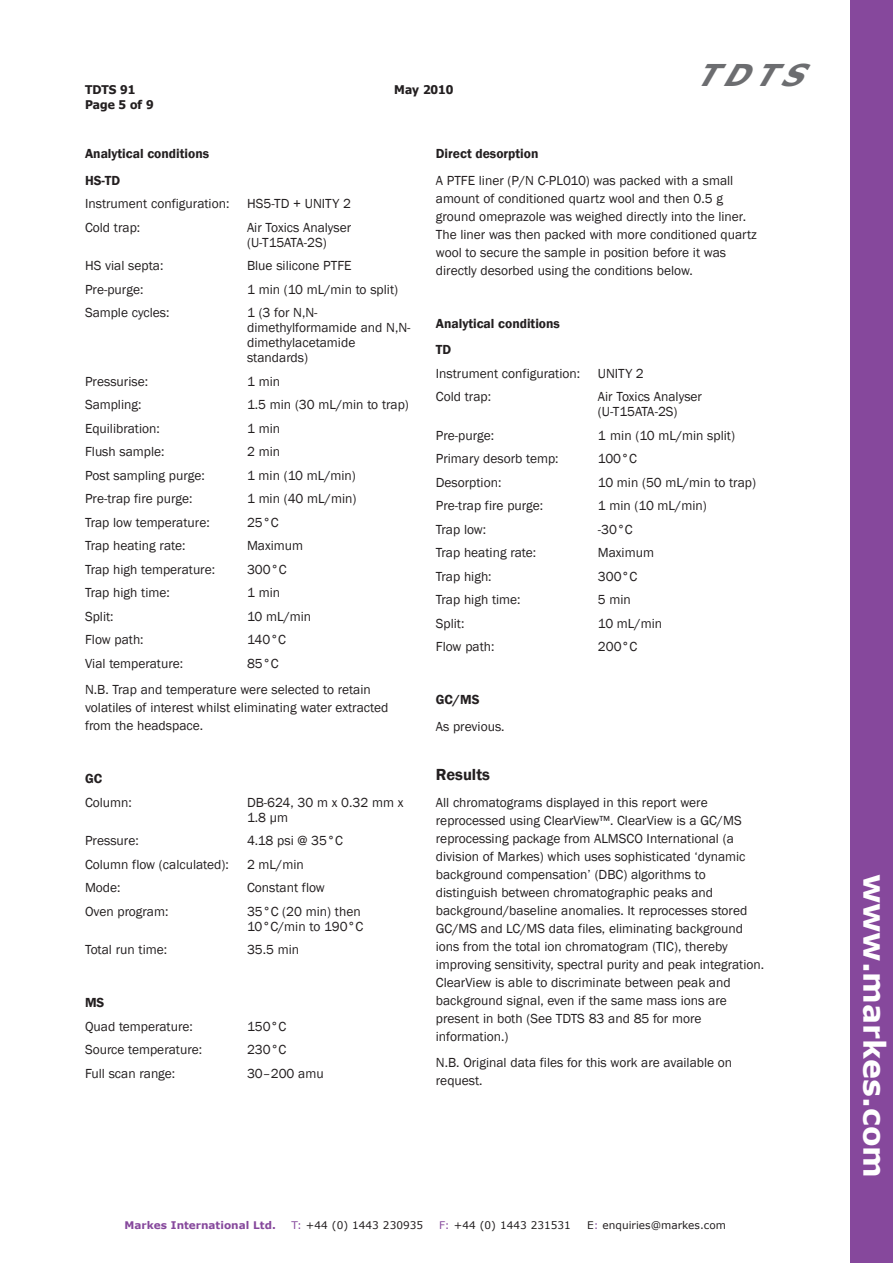
<style>
.page{position:relative;width:893px;height:1263px;background:#fff}
.page>*{position:absolute;margin:0;border:0;box-sizing:border-box;transform-origin:0 0}
.t1{font:700 30px "Verdana";color:#fff}
.t2{font:italic 700 30px "Verdana";color:#6c6d70}
.t3{font:600 16.5px "Franklin Gothic";color:#231f20}
.t4{font:13.5px/18px "Franklin Gothic";color:#231f20}
.t5{font:600 13.5px/26.5px "Franklin Gothic";color:#231f20}
.t6{font:700 12px "Tahoma";color:#231f20}
.t7{font:10.5px "Verdana";color:#231f20}
.t8{font:700 10.5px "Verdana";color:#86489c}
.s1{color:#86489c}
</style>
<div class="page">
<div style="left:850px;top:0;width:43px;height:1263px;background:#86489c"></div>
<p class="t6" style="left:85px;top:82px;width:52px">TDTS 91</p>
<p class="t6" style="left:394px;top:82px;width:61px">May 2010</p>
<p class="t6" style="left:85px;top:97px;width:70px">Page 5 of 9</p>
<h1 class="t2" style="left:694px;top:56px;width:125px">TDTS</h1>
<p class="t5" style="left:85px;top:140px;width:126px">Analytical conditions<br>HS-TD</p>
<p class="t4" style="left:85px;top:195px;width:146px">Instrument configuration:</p>
<p class="t4" style="left:247px;top:195px;width:105px">HS5-TD + UNITY 2</p>
<p class="t4" style="left:85px;top:218px;width:57px">Cold trap:</p>
<p class="t4" style="left:247px;top:220px;width:106px;line-height:15px">Air Toxics Analyser (U-T15ATA-2S)</p>
<p class="t4" style="left:85px;top:257px;width:80px">HS vial septa:</p>
<p class="t4" style="left:247px;top:257px;width:106px">Blue silicone PTFE</p>
<p class="t4" style="left:85px;top:280px;width:60px">Pre-purge:</p>
<p class="t4" style="left:247px;top:280px;width:153px">1 min (10 mL/min to split)</p>
<p class="t4" style="left:85px;top:304px;width:86px">Sample cycles:</p>
<p class="t4" style="left:247px;top:305px;width:165px;line-height:15px">1 (3 for N,N&shy;dimethylformamide and N,N&shy;dimethylacetamide standards)</p>
<p class="t4" style="left:85px;top:372px;width:65px">Pressurise:</p>
<p class="t4" style="left:247px;top:372px;width:35px">1 min</p>
<p class="t4" style="left:85px;top:396px;width:58px">Sampling:</p>
<p class="t4" style="left:247px;top:396px;width:163px">1.5 min (30 mL/min to trap)</p>
<p class="t4" style="left:85px;top:419px;width:76px">Equilibration:</p>
<p class="t4" style="left:247px;top:419px;width:35px">1 min</p>
<p class="t4" style="left:85px;top:443px;width:81px">Flush sample:</p>
<p class="t4" style="left:247px;top:443px;width:35px">2 min</p>
<p class="t4" style="left:85px;top:466px;width:121px">Post sampling purge:</p>
<p class="t4" style="left:247px;top:466px;width:110px">1 min (10 mL/min)</p>
<p class="t4" style="left:85px;top:490px;width:109px">Pre-trap fire purge:</p>
<p class="t4" style="left:247px;top:490px;width:111px">1 min (40 mL/min)</p>
<p class="t4" style="left:85px;top:513px;width:126px">Trap low temperature:</p>
<p class="t4" style="left:247px;top:513px;width:33px">25°C</p>
<p class="t4" style="left:85px;top:537px;width:102px">Trap heating rate:</p>
<p class="t4" style="left:247px;top:537px;width:58px">Maximum</p>
<p class="t4" style="left:85px;top:560px;width:132px">Trap high temperature:</p>
<p class="t4" style="left:247px;top:560px;width:41px">300°C</p>
<p class="t4" style="left:85px;top:584px;width:86px">Trap high time:</p>
<p class="t4" style="left:247px;top:584px;width:35px">1 min</p>
<p class="t4" style="left:85px;top:607px;width:30px">Split:</p>
<p class="t4" style="left:247px;top:607px;width:66px">10 mL/min</p>
<p class="t4" style="left:85px;top:631px;width:60px">Flow path:</p>
<p class="t4" style="left:247px;top:631px;width:41px">140°C</p>
<p class="t4" style="left:85px;top:654px;width:100px">Vial temperature:</p>
<p class="t4" style="left:85px;top:650px;width:287px;line-height:26.5px;text-indent:162px">85°C<br>N.B. Trap and temperature were selected to retain</p>
<p class="t4" style="left:85px;top:699px;width:305px">volatiles of interest whilst eliminating water extracted from the headspace.</p>
<p class="t5" style="left:85px;top:765px;width:19px">GC</p>
<p class="t4" style="left:85px;top:793px;width:48px">Column:</p>
<p class="t4" style="left:247px;top:795px;width:158px;line-height:15px">DB-624, 30 m x 0.32 mm x<br>1.8 µm</p>
<p class="t4" style="left:85px;top:832px;width:55px">Pressure:</p>
<p class="t4" style="left:247px;top:832px;width:97px">4.18 psi @ 35°C</p>
<p class="t4" style="left:85px;top:855px;width:145px">Column flow (calculated):</p>
<p class="t4" style="left:247px;top:855px;width:58px">2 mL/min</p>
<p class="t4" style="left:85px;top:879px;width:37px">Mode:</p>
<p class="t4" style="left:247px;top:879px;width:79px">Constant flow</p>
<p class="t4" style="left:85px;top:902px;width:85px">Oven program:</p>
<p class="t4" style="left:247px;top:904px;width:118px;line-height:15px">35°C (20 min) then<br>10°C/min to 190°C</p>
<p class="t4" style="left:85px;top:941px;width:84px">Total run time:</p>
<p class="t4" style="left:247px;top:941px;width:54px">35.5 min</p>
<p class="t5" style="left:85px;top:989px;width:21px">MS</p>
<p class="t4" style="left:85px;top:1017px;width:109px">Quad temperature:</p>
<p class="t4" style="left:247px;top:1017px;width:41px">150°C</p>
<p class="t4" style="left:85px;top:1041px;width:119px">Source temperature:</p>
<p class="t4" style="left:247px;top:1041px;width:41px">230°C</p>
<p class="t4" style="left:85px;top:1064px;width:92px">Full scan range:</p>
<p class="t4" style="left:247px;top:1064px;width:78px">30–200 amu</p>
<p class="t5" style="left:436px;top:140px;width:104px">Direct desorption</p>
<p class="t4" style="left:436px;top:171px;width:323px">A PTFE liner (P/N C-PL010) was packed with a small amount of conditioned quartz wool and then 0.5 g ground omeprazole was weighed directly into the liner.<br>The liner was then packed with more conditioned quartz wool to secure the sample in position before it was directly desorbed using the conditions below.</p>
<p class="t5" style="left:436px;top:310px;width:126px">Analytical conditions<br>TD</p>
<p class="t4" style="left:436px;top:364px;width:146px">Instrument configuration:</p>
<p class="t4" style="left:598px;top:364px;width:48px">UNITY 2</p>
<p class="t4" style="left:436px;top:387px;width:57px">Cold trap:</p>
<p class="t4" style="left:598px;top:389px;width:106px;line-height:15px">Air Toxics Analyser (U-T15ATA-2S)</p>
<p class="t4" style="left:436px;top:426px;width:60px">Pre-purge:</p>
<p class="t4" style="left:598px;top:426px;width:139px">1 min (10 mL/min split)</p>
<p class="t4" style="left:436px;top:450px;width:124px">Primary desorb temp:</p>
<p class="t4" style="left:598px;top:450px;width:41px">100°C</p>
<p class="t4" style="left:436px;top:473px;width:67px">Desorption:</p>
<p class="t4" style="left:598px;top:473px;width:160px">10 min (50 mL/min to trap)</p>
<p class="t4" style="left:436px;top:497px;width:109px">Pre-trap fire purge:</p>
<p class="t4" style="left:598px;top:497px;width:110px">1 min (10 mL/min)</p>
<p class="t4" style="left:436px;top:520px;width:52px">Trap low:</p>
<p class="t4" style="left:598px;top:520px;width:36px">-30°C</p>
<p class="t4" style="left:436px;top:544px;width:102px">Trap heating rate:</p>
<p class="t4" style="left:598px;top:544px;width:58px">Maximum</p>
<p class="t4" style="left:436px;top:567px;width:57px">Trap high:</p>
<p class="t4" style="left:598px;top:567px;width:41px">300°C</p>
<p class="t4" style="left:436px;top:591px;width:86px">Trap high time:</p>
<p class="t4" style="left:598px;top:591px;width:35px">5 min</p>
<p class="t4" style="left:436px;top:614px;width:30px">Split:</p>
<p class="t4" style="left:598px;top:614px;width:66px">10 mL/min</p>
<p class="t4" style="left:436px;top:638px;width:60px">Flow path:</p>
<p class="t4" style="left:598px;top:638px;width:41px">200°C</p>
<p class="t5" style="left:436px;top:686px;width:45px">GC/MS</p>
<p class="t4" style="left:436px;top:717px;width:70px">As previous.</p>
<p class="t3" style="left:436px;top:765px;width:56px">Results</p>
<p class="t4" style="left:436px;top:793px;width:330px">All chromatograms displayed in this report were reprocessed using ClearView™. ClearView is a GC/MS reprocessing package from ALMSCO International (a division of Markes) which uses sophisticated ‘dynamic background compensation’ (DBC) algorithms to distinguish between chromatographic peaks and background/baseline anomalies. It reprocesses stored GC/MS and LC/MS data files, eliminating background ions from the total ion chromatogram (TIC), thereby improving sensitivity, spectral purity and peak integration.<br>ClearView is able to discriminate between peak and background signal, even if the same mass ions are present in both (See TDTS 83 and 85 for more information.)</p>
<p class="t4" style="left:436px;top:1053px;width:298px">N.B. Original data files for this work are available on request.</p>
<p class="t8" style="left:125px;top:1218px;width:153px">Markes International Ltd.</p>
<p class="t7" style="left:292px;top:1218px;width:133px"><span class="s1">T:</span> +44 (0) 1443 230935</p>
<p class="t7" style="left:439px;top:1218px;width:133px"><span class="s1">F:</span> +44 (0) 1443 231531</p>
<p class="t7" style="left:587px;top:1218px;width:140px">E<span class="s1">:</span> enquiries@markes.com</p>
<h1 class="t1" style="left:893px;top:873px;width:306px;rotate:90deg">www.markes.com</h1>
</div>
